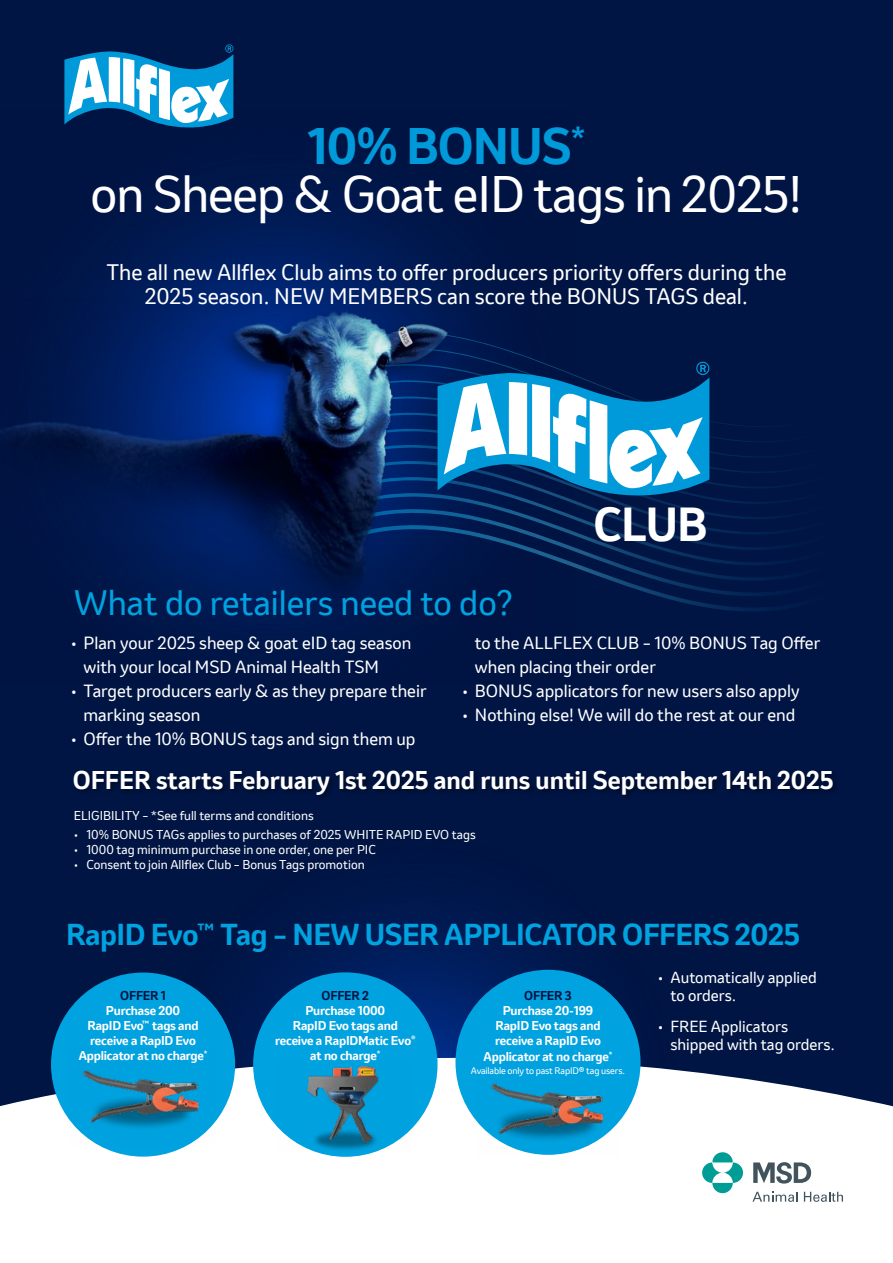
<style>
.page{position:relative;width:893px;height:1263px;background:#fff}
.page>*{position:absolute;margin:0;border:0;box-sizing:border-box;transform-origin:0 0}
.t1{font:48px "Invention App";letter-spacing:-.02em;color:#fff}
.t2{font:700 48px "Invention";letter-spacing:-.02em;color:#009ada}
.t3{font:700 44.55px "Invention";color:#fff}
.t4{font:33px "Invention App";color:#00a2e0}
.t5{font:700 28.2px "Invention";letter-spacing:-.015em;color:#00a2e0}
.t6{font:700 24px "Invention";color:#fff}
.t7{font:21px/24px "Invention App";color:#fff;text-align:center}
.t8{font:16.5px/24px "Invention App";color:#fff}
.t9{font:15px/18px "Invention App";color:#fff}
.t10{font:700 12px/15px "Invention";letter-spacing:-.015em;color:#fff;text-align:center}
.t11{font:12px "Invention App";color:#fff}
.t12{font:700 12px "Invention";letter-spacing:-.015em;color:#001544}
.t13{font:8.85px "Invention App";letter-spacing:-.015em;color:#fff}
.s1{font-family:"Invention";font-weight:700}
</style>
<div class="page">
<img style="left:721px;top:1171px;width:118px;height:31px">
<div style="left:0;top:0;width:893px;height:1109px;background:#001544"></div>
<img style="left:136px;top:814px;width:563px;height:292px">
<svg style="left:575px;top:599px;width:252px;height:15px;background:#001746"></svg>
<div style="left:51px;top:972px;width:184px;height:184px;background:#00a2e0;border-radius:50%"></div>
<div style="left:455px;top:970px;width:185px;height:185px;background:#00a2e0;border-radius:50%"></div>
<div style="left:253px;top:972px;width:185px;height:185px;background:#00a2e0;border-radius:50%"></div>
<img style="left:69px;top:1070px;width:145px;height:76px">
<img style="left:477px;top:1083px;width:142px;height:72px">
<img style="left:278px;top:1066px;width:135px;height:86px">
<img style="left:0;top:110px;width:575px;height:573px">
<img style="left:0;top:299px;width:537px;height:416px">
<div style="left:73px;top:770px;width:767px;height:31px;background:#000;opacity:.4"></div>
<div style="left:379px;top:308px;width:390px;height:291px;background:#001544;opacity:.75"></div>
<svg style="left:393px;top:328px;width:436px;height:169px"></svg>
<svg style="left:702px;top:1152px;width:41px;height:41px"></svg>
<svg style="left:753px;top:1162px;width:58px;height:22px"></svg>
<svg style="left:804px;top:1192px;width:39px;height:10px"></svg>
<svg style="left:752px;top:1192px;width:45px;height:10px"></svg>
<svg style="left:64px;top:44px;width:170px;height:84px"></svg>
<h1 class="t2" style="left:308px;top:111px;width:279px">10% BONUS<sup>*</sup></h1>
<h1 class="t1" style="left:91px;top:160px;width:713px">on Sheep &amp; Goat eID tags in 2025!</h1>
<p class="t7" style="left:106px;top:260px;width:682px">The all new Allflex Club aims to offer producers priority offers during the<br>2025 season. NEW MEMBERS can score the BONUS TAGS deal.</p>
<h3 class="t4" style="left:74px;top:579px;width:441px">What do retailers need to do?</h3>
<h2 class="t3" style="left:594px;top:492px;width:115px">CLUB</h2>
<p class="t8" style="left:83px;top:631px;width:329px;text-indent:-13px">• Plan your 2025 sheep &amp; goat eID tag season with your local MSD Animal Health TSM</p>
<p class="t8" style="left:83px;top:679px;width:345px;text-indent:-13px">• Target producers early &amp; as they prepare their marking season</p>
<p class="t8" style="left:71px;top:727px;width:346px">• Offer the 10% BONUS tags and sign them up</p>
<p class="t8" style="left:475px;top:631px;width:347px">to the ALLFLEX CLUB – 10% BONUS Tag Offer when placing their order</p>
<p class="t8" style="left:462px;top:679px;width:339px">• BONUS applicators for new users also apply</p>
<p class="t8" style="left:462px;top:703px;width:335px">• Nothing else! We will do the rest at our end</p>
<h3 class="t6" style="left:73px;top:763px;width:762px">OFFER starts February 1st 2025 and runs until September 14th 2025</h3>
<p class="t11" style="left:74px;top:807px;width:241px">ELIGIBILITY – *See full terms and conditions</p>
<p class="t11" style="left:74px;top:826px;width:403px">• 10% BONUS TAGs applies to purchases of 2025 WHITE RAPID EVO tags</p>
<p class="t11" style="left:74px;top:841px;width:304px">• 1000 tag minimum purchase in one order, one per PIC</p>
<p class="t11" style="left:74px;top:856px;width:292px">• Consent to join Allflex Club – Bonus Tags promotion</p>
<h3 class="t5" style="left:66px;top:914px;width:735px">RapID Evo<sup>™</sup> Tag – NEW USER APPLICATOR OFFERS 2025</h3>
<p class="t12" style="left:120px;top:987px;width:47px">OFFER 1</p>
<p class="t10" style="left:79px;top:1003px;width:130px">Purchase 200<br>RapID Evo<sup>™</sup> tags and receive a RapID Evo<br>Applicator at no charge<sup>*</sup></p>
<p class="t9" style="left:670px;top:969px;width:148px;text-indent:-13px">• Automatically applied to orders.</p>
<p class="t9" style="left:670px;top:1017px;width:166px;text-indent:-13px">• FREE Applicators shipped with tag orders.</p>
<p class="t12" style="left:322px;top:987px;width:49px">OFFER 2</p>
<p class="t10" style="left:275px;top:1003px;width:142px">Purchase 1000<br>RapID Evo tags and receive a RapIDMatic Evo<sup>® </sup>at no charge<sup>*</sup></p>
<p class="t12" style="left:524px;top:987px;width:49px">OFFER 3</p>
<p class="t10" style="left:495px;top:1003px;width:107px">Purchase 20-199<br>RapID Evo tags and receive a RapID Evo</p>
<p class="t10" style="left:484px;top:1049px;width:130px">Applicator at no charge<sup>*</sup></p>
<p class="t13" style="left:471px;top:1064px;width:156px">Available only to past RapID<span class="s1">®</span> tag users.</p>
</div>
